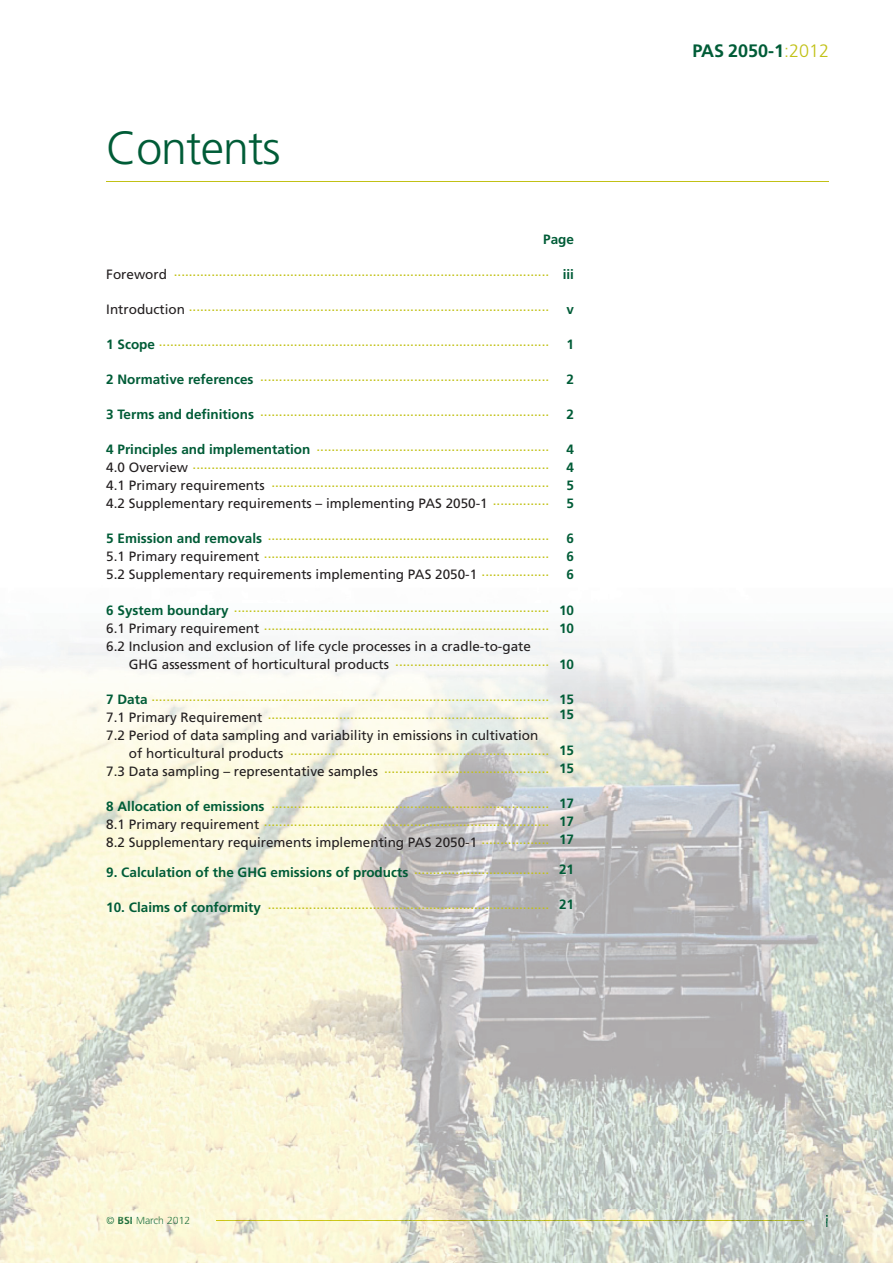
<style>
.page{position:relative;width:893px;height:1263px;background:#fff}
.page>*{position:absolute;margin:0;border:0;box-sizing:border-box;transform-origin:0 0}
.t1{font:300 46.5px "Frutiger";letter-spacing:-.02em;color:#005c37}
.t2{font:700 18px "Frutiger";color:#005c37}
.t3{font:16.5px "Frutiger";color:#005734}
.t4{font:13.5px/18px "Frutiger";color:#c1c116}
.t5{font:13.5px/15px "Frutiger";color:#231f20}
.t6{font:700 13.5px "Frutiger";color:#005c37}
.t7{font:700 10.5px "Frutiger";color:#1c7145}
.s1{color:#231f20}
.s2{font-weight:700;color:#005c37}
.s3{color:#c1c116}
.s4{font-weight:300;color:#c1c116}
.s5{font-weight:300;color:#005c37}
.s6{font-weight:300;color:#1a7146}
.s7{font-weight:300;color:#206f3f}
.s8{font-weight:300;color:#1e6f3c}
.s9{font-weight:300;color:#1d703f}
</style>
<div class="page">
<img style="left:0;top:635px;width:893px;height:628px">
<svg style="left:826px;top:1215px;width:2px;height:12px"></svg>
<svg style="left:106px;top:1217px;width:9px;height:7px"></svg>
<img style="left:118px;top:1216px;width:71px;height:8px">
<img style="left:217px;top:1220px;width:587px;height:1px">
<hr style="left:106px;top:181px;width:723px;height:1px;background:#c1c116">
<h1 class="t1" style="left:106px;top:129px;width:176px">C ontents</h1>
<p class="t6" style="left:543px;top:234px;width:32px">Page</p>
<p class="t4" style="left:106px;top:264px;width:469px"><span class="s1">Foreword</span> .................................................................................................... <span class="s2">iii</span></p>
<p class="t4" style="left:106px;top:299px;width:444px"><span class="s1">Introduction</span> ................................................................................................</p>
<p class="t6" style="left:567px;top:304px;width:9px">v</p>
<p class="t4" style="left:106px;top:334px;width:444px"><span class="s2">1 Scope</span> ........................................................................................................</p>
<p class="t6" style="left:567px;top:339px;width:9px">1</p>
<p class="t4" style="left:106px;top:369px;width:444px"><span class="s2">2 Normative references</span> .............................................................................</p>
<p class="t6" style="left:567px;top:374px;width:9px">2</p>
<p class="t4" style="left:106px;top:404px;width:444px"><span class="s2">3 Terms and definitions</span> .............................................................................</p>
<p class="t6" style="left:567px;top:409px;width:9px">2</p>
<p class="t4" style="left:106px;top:439px;width:444px"><span class="s2">4 Principles and implementation</span> ..............................................................</p>
<p class="t6" style="left:567px;top:444px;width:9px">4</p>
<p class="t4" style="left:106px;top:457px;width:444px"><span class="s1">4.0 Overview</span> ...............................................................................................</p>
<p class="t6" style="left:567px;top:462px;width:9px">4</p>
<p class="t4" style="left:106px;top:475px;width:444px"><span class="s1">4.1 Primary requirements</span> ..........................................................................</p>
<p class="t6" style="left:567px;top:480px;width:9px">5</p>
<p class="t5" style="left:106px;top:497px;width:444px">4.2 Supplementary requirements – implementing PAS 2050-1 <sup>...............</sup></p>
<p class="t6" style="left:567px;top:498px;width:9px">5</p>
<p class="t4" style="left:106px;top:528px;width:444px"><span class="s2">5 Emission and removals</span> ...........................................................................</p>
<p class="t6" style="left:567px;top:533px;width:9px">6</p>
<p class="t4" style="left:106px;top:546px;width:444px"><span class="s1">5.1 Primary requirement</span> ............................................................................</p>
<p class="t6" style="left:567px;top:551px;width:9px">6</p>
<p class="t5" style="left:106px;top:568px;width:444px">5.2 Supplementary requirements implementing PAS 2050-1 <sup>..................</sup></p>
<p class="t6" style="left:567px;top:569px;width:9px">6</p>
<p class="t4" style="left:106px;top:599px;width:469px"><span class="s2">6 System boundary</span> .................................................................................... <span class="s2">10<br></span><span class="s1">6.1 Primary requirement</span> ............................................................................ <span class="s2">10</span></p>
<p class="t5" style="left:129px;top:639px;width:447px;text-indent:-23px">6.2 Inclusion and exclusion of life cycle processes in a cradle-to-gate<br>GHG assessment of horticultural products <span class="s3">.........................................</span> <span class="s2">10</span></p>
<p class="t4" style="left:106px;top:688px;width:469px"><span class="s2">7 Data</span> .......................................................................................................... <span class="s2">15<br></span><span class="s1">7.1 Primary Requirement</span> ........................................................................... <span class="s2">15</span></p>
<p class="t5" style="left:129px;top:728px;width:447px;text-indent:-23px">7.2 Period of data sampling and variability in emissions in cultivation<br>of horticultural products <span class="s3">.....................................................................</span> <span class="s2">15</span></p>
<p class="t4" style="left:106px;top:760px;width:469px"><span class="s1">7.3 Data sampling – representative samples</span> ............................................ <span class="s2">15</span></p>
<p class="t4" style="left:106px;top:795px;width:469px"><span class="s2">8 Allocation of emissions</span> .......................................................................... <span class="s2">17<br></span><span class="s1">8.1 Primary requirement</span> ............................................................................ <span class="s2">17</span></p>
<p class="t5" style="left:106px;top:835px;width:469px">8.2 Supplementary requirements implementing PAS 2050-1 <sup>..................</sup> <sup>17</sup></p>
<p class="t6" style="left:106px;top:867px;width:469px">9. Calculation of the GHG emissions of products <sup>....................................</sup> 21</p>
<p class="t4" style="left:106px;top:897px;width:469px"><span class="s2">10. Claims of conformity</span> ........................................................................... <span class="s2">21</span></p>
<h2 class="t2" style="left:692px;top:43px;width:138px">PAS 2050-1<span class="s4">:2012</span></h2>
<p class="t7" style="left:106px;top:1216px;width:86px"><span class="s5">©</span> BSI <span class="s6">Ma</span><span class="s7">rch</span> <span class="s8">20</span><span class="s9">12</span></p>
<p class="t3" style="left:825px;top:1214px;width:6px">i</p>
</div>
